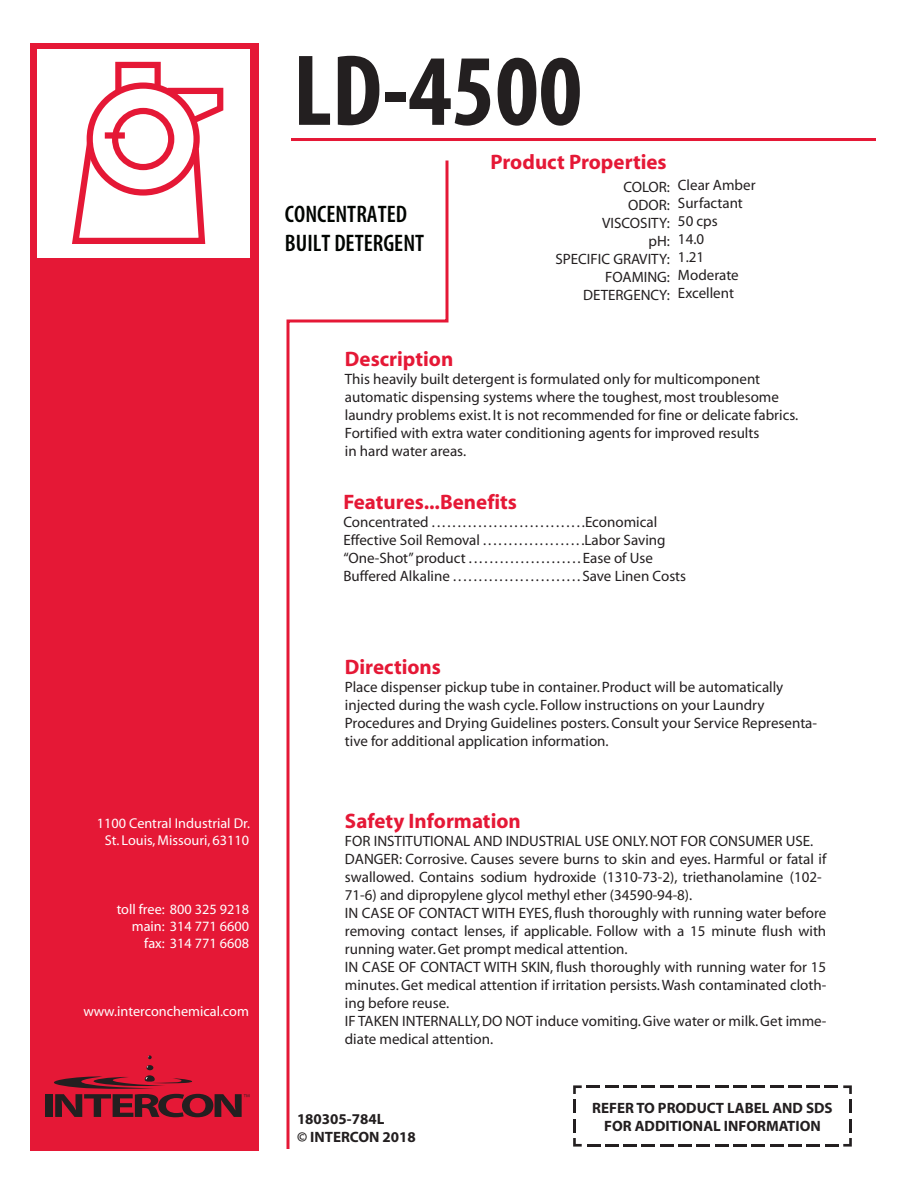
<style>
.page{position:relative;width:918px;height:1188px;background:#fff}
.page>*{position:absolute;margin:0;border:0;box-sizing:border-box;transform-origin:0 0}
.t1{font:700 condensed 102px "Myriad";color:#231f20}
.t2{font:600 condensed 24px/28.8px "Myriad Pro";color:#000400}
.t3{font:700 21px "Myriad";color:#e51836}
.t4{font:15px/18px "Myriad";color:#231f20}
.t5{font:700 15px/18px "Myriad";color:#231f20}
.t6{font:14.25px/17.1px "Myriad";color:#fff;text-align:center}
</style>
<div class="page">
<div style="left:30px;top:43px;width:229px;height:1107px;background:#e51836"></div>
<div style="left:37px;top:49px;width:213px;height:209px;background:#fff"></div>
<hr style="left:291px;top:138px;width:585px;height:3px;background:#e51836">
<hr style="left:573px;top:1119px;width:3px;height:14px;background:#231f20">
<hr style="left:573px;top:1099px;width:3px;height:14px;background:#231f20">
<svg style="left:624px;top:1085px;width:49px;height:3px"></svg>
<hr style="left:678px;top:1085px;width:14px;height:3px;background:#231f20">
<svg style="left:697px;top:1085px;width:49px;height:3px"></svg>
<svg style="left:752px;top:1085px;width:49px;height:3px"></svg>
<hr style="left:849px;top:1099px;width:3px;height:14px;background:#231f20">
<hr style="left:849px;top:1119px;width:3px;height:14px;background:#231f20">
<svg style="left:752px;top:1144px;width:49px;height:3px"></svg>
<hr style="left:733px;top:1144px;width:14px;height:3px;background:#231f20">
<svg style="left:679px;top:1144px;width:49px;height:3px"></svg>
<svg style="left:624px;top:1144px;width:49px;height:3px"></svg>
<svg style="left:573px;top:1085px;width:45px;height:9px"></svg>
<svg style="left:807px;top:1085px;width:45px;height:9px"></svg>
<svg style="left:807px;top:1138px;width:45px;height:9px"></svg>
<svg style="left:573px;top:1138px;width:45px;height:9px"></svg>
<svg style="left:148px;top:1055px;width:4px;height:4px"></svg>
<svg style="left:45px;top:1065px;width:204px;height:52px"></svg>
<svg style="left:286px;top:160px;width:163px;height:989px"></svg>
<div style="left:105px;top:132px;width:20px;height:7px;background:#e51836"></div>
<svg style="left:72px;top:136px;width:134px;height:108px"></svg>
<svg style="left:112px;top:61px;width:112px;height:68px"></svg>
<p class="t6" style="left:97px;top:815px;width:155px">1100 Central Industrial Dr.<br>St. Louis, Missouri, 63110</p>
<p class="t6" style="left:117px;top:901px;width:134px;text-align:right">toll free: 800 325 9218 main: 314 771 6600 fax: 314 771 6608</p>
<p class="t6" style="left:83px;top:1004px;width:167px">www.interconchemical.com</p>
<h1 class="t1" style="left:293px;top:40px;width:291px">LD-4500</h1>
<h2 class="t2" style="left:285px;top:200px;width:141px">CONCENTRATED<br>BUILT DETERGENT</h2>
<h3 class="t3" style="left:490px;top:151px;width:178px">Product Properties</h3>
<p class="t4" style="left:556px;top:179px;width:116px;text-align:right">COLOR:<br>ODOR:<br>VISCOSITY:<br>pH:<br>SPECIFIC GRAVITY:<br>FOAMING:<br>DETERGENCY:</p>
<p class="t4" style="left:678px;top:177px;width:79px">Clear Amber<br>Surfactant<br>50 cps<br>14.0<br>1.21<br>Moderate<br>Excellent</p>
<h3 class="t3" style="left:345px;top:348px;width:110px">Description</h3>
<p class="t4" style="left:345px;top:371px;width:455px">This heavily built detergent is formulated only for multicomponent automatic dispensing systems where the toughest, most troublesome laundry problems exist. It is not recommended for fine or delicate fabrics.<br>Fortified with extra water conditioning agents for improved results<br>in hard water areas.</p>
<h3 class="t3" style="left:343px;top:491px;width:175px">Features...Benefits</h3>
<p class="t4" style="left:343px;top:513px;width:344px">Concentrated . . . . . . . . . . . . . . . . . . . . . . . . . . . . . .Economical Effective Soil Removal . . . . . . . . . . . . . . . . . . . .Labor Saving “One-Shot” product . . . . . . . . . . . . . . . . . . . . . . Ease of Use Buffered Alkaline . . . . . . . . . . . . . . . . . . . . . . . . . Save Linen Costs</p>
<h3 class="t3" style="left:345px;top:656px;width:98px">Directions</h3>
<p class="t4" style="left:345px;top:678px;width:474px">Place dispenser pickup tube in container. Product will be automatically injected during the wash cycle. Follow instructions on your Laundry Procedures and Drying Guidelines posters. Consult your Service Representa&shy;tive for additional application information.</p>
<h3 class="t3" style="left:345px;top:810px;width:177px">Safety Information</h3>
<p class="t4" style="left:345px;top:833px;width:483px">FOR INSTITUTIONAL AND INDUSTRIAL USE ONLY. NOT FOR CONSUMER USE.<br>DANGER: Corrosive. Causes severe burns to skin and eyes. Harmful or fatal if swallowed. Contains sodium hydroxide (1310-73-2), triethanolamine (102- 71-6) and dipropylene glycol methyl ether (34590-94-8).<br>IN CASE OF CONTACT WITH EYES, flush thoroughly with running water before removing contact lenses, if applicable. Follow with a 15 minute flush with running water. Get prompt medical attention.<br>IN CASE OF CONTACT WITH SKIN, flush thoroughly with running water for 15 minutes. Get medical attention if irritation persists. Wash contaminated cloth&shy;ing before reuse.<br>IF TAKEN INTERNALLY, DO NOT induce vomiting. Give water or milk. Get imme&shy;diate medical attention.</p>
<p class="t5" style="left:297px;top:1110px;width:120px">180305-784L<br>© INTERCON 2018</p>
<p class="t5" style="left:592px;top:1100px;width:242px;text-align:center">REFER TO PRODUCT LABEL AND SDS<br>FOR ADDITIONAL INFORMATION</p>
</div>
